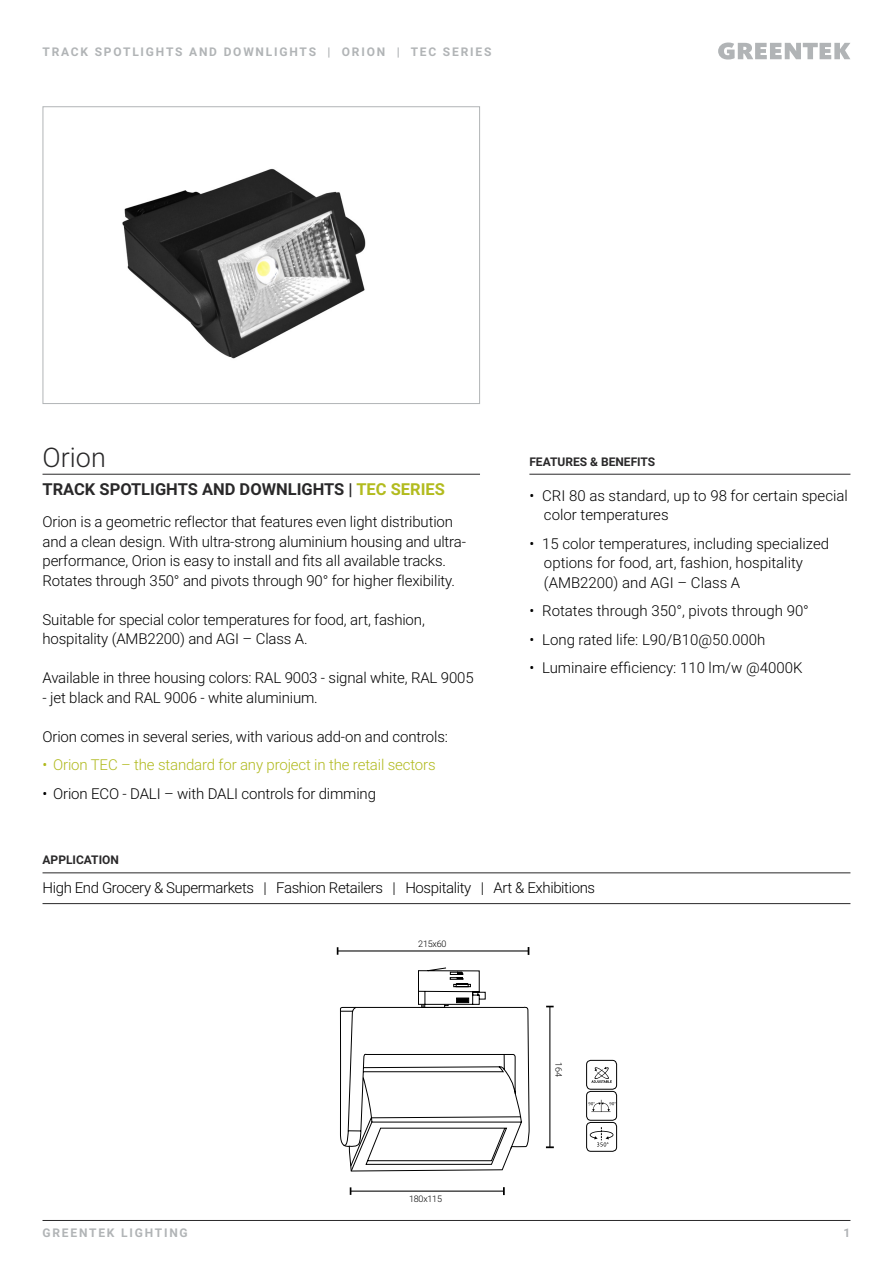
<style>
.page{position:relative;width:893px;height:1263px;background:#fff}
.page>*{position:absolute;margin:0;border:0;box-sizing:border-box;transform-origin:0 0}
.t1{font:300 27px "Roboto";color:#292829}
.t2{font:700 16.5px "Roboto";color:#292829}
.t3{font:300 15px/19.5px "Roboto";letter-spacing:-.01em;color:#000}
.t4{font:300 15px "Roboto";letter-spacing:-.01em;color:#b0b91d}
.t5{font:700 12px "Roboto";letter-spacing:.15em;color:#b1b4b6}
.t6{font:700 12px "Roboto";color:#292829}
.t7{font:300 9px "Roboto";letter-spacing:-.025em;color:#000}
.s1{color:#b2bb1e}
</style>
<div class="page">
<svg style="left:718px;top:43px;width:132px;height:17px"></svg>
<hr style="left:43px;top:1220px;width:807px;height:1px;background:#292829">
<img style="left:122px;top:168px;width:244px;height:191px">
<div style="left:43px;top:106px;width:437px;height:298px;border:1px solid #b1b4b6"></div>
<hr style="left:43px;top:474px;width:437px;height:1px;background:#292829">
<hr style="left:43px;top:872px;width:807px;height:1px;background:#292829">
<hr style="left:529px;top:474px;width:321px;height:1px;background:#292829">
<hr style="left:43px;top:903px;width:807px;height:1px;background:#292829">
<svg style="left:340px;top:967px;width:190px;height:205px"></svg>
<hr style="left:351px;top:1190px;width:153px;height:2px;background:#000">
<svg style="left:503px;top:1187px;width:2px;height:8px"></svg>
<hr style="left:549px;top:1006px;width:1px;height:141px;background:#000">
<svg style="left:546px;top:1146px;width:8px;height:2px"></svg>
<hr style="left:338px;top:950px;width:190px;height:1px;background:#000">
<svg style="left:590px;top:1127px;width:23px;height:19px"></svg>
<div style="left:586px;top:1122px;width:31px;height:29px;border:1px solid #000;border-radius:4px"></div>
<svg style="left:588px;top:1100px;width:27px;height:12px"></svg>
<div style="left:586px;top:1091px;width:31px;height:29px;border:1px solid #000;border-radius:4px"></div>
<svg style="left:591px;top:1067px;width:21px;height:16px"></svg>
<div style="left:586px;top:1060px;width:31px;height:29px;border:1px solid #000;border-radius:4px"></div>
<p class="t5" style="left:43px;top:43px;width:450px">TRACK SPOTLIGHTS AND DOWNLIGHTS | ORION | TEC SERIES</p>
<h1 class="t1" style="left:43px;top:438px;width:65px">Orion</h1>
<p class="t2" style="left:43px;top:478px;width:404px">TRACK SPOTLIGHTS AND DOWNLIGHTS | <span class="s1">TEC SERIES</span></p>
<p class="t3" style="left:43px;top:511px;width:425px">Orion is a geometric reflector that features even light distribution and a clean design. With ultra-strong aluminium housing and ultra&shy;performance, Orion is easy to install and fits all available tracks.<br>Rotates through 350° and pivots through 90° for higher flexibility.</p>
<p class="t3" style="left:43px;top:609px;width:384px">Suitable for special color temperatures for food, art, fashion, hospitality (AMB2200) and AGI – Class A.</p>
<p class="t3" style="left:43px;top:667px;width:433px">Available in three housing colors: RAL 9003 - signal white, RAL 9005</p>
<p class="t3" style="left:43px;top:687px;width:277px">- jet black and RAL 9006 - white aluminium.</p>
<p class="t3" style="left:43px;top:726px;width:407px">Orion comes in several series, with various add-on and controls:</p>
<p class="t4" style="left:43px;top:754px;width:395px">• Orion TEC – the standard for any project in the retail sectors</p>
<p class="t3" style="left:43px;top:783px;width:335px">• Orion ECO - DALI – with DALI controls for dimming</p>
<p class="t6" style="left:529px;top:453px;width:127px">FEATURES &amp; BENEFITS</p>
<p class="t3" style="left:544px;top:485px;width:305px;text-indent:-15px">• CRI 80 as standard, up to 98 for certain special color temperatures</p>
<p class="t3" style="left:544px;top:533px;width:287px;text-indent:-15px">• 15 color temperatures, including specialized options for food, art, fashion, hospitality (AMB2200) and AGI – Class A</p>
<p class="t3" style="left:529px;top:601px;width:281px">• Rotates through 350°, pivots through 90°</p>
<p class="t3" style="left:529px;top:629px;width:238px">• Long rated life: L90/B10@50.000h</p>
<p class="t3" style="left:529px;top:658px;width:275px">• Luminaire efficiency: 110 lm/w @4000K</p>
<p class="t6" style="left:43px;top:852px;width:78px">APPLICATION</p>
<p class="t3" style="left:43px;top:877px;width:554px">High End Grocery &amp; Supermarkets | Fashion Retailers | Hospitality | Art &amp; Exhibitions</p>
<p class="t7" style="left:418px;top:937px;width:30px">215x60</p>
<p class="t7" style="left:409px;top:1192px;width:34px">180x115</p>
<p class="t7" style="left:565px;top:1062px;width:16px;rotate:90deg">164</p>
<p class="t5" style="left:43px;top:1224px;width:147px">GREENTEK LIGHTING</p>
<p class="t5" style="left:844px;top:1224px;width:8px">1</p>
</div>
